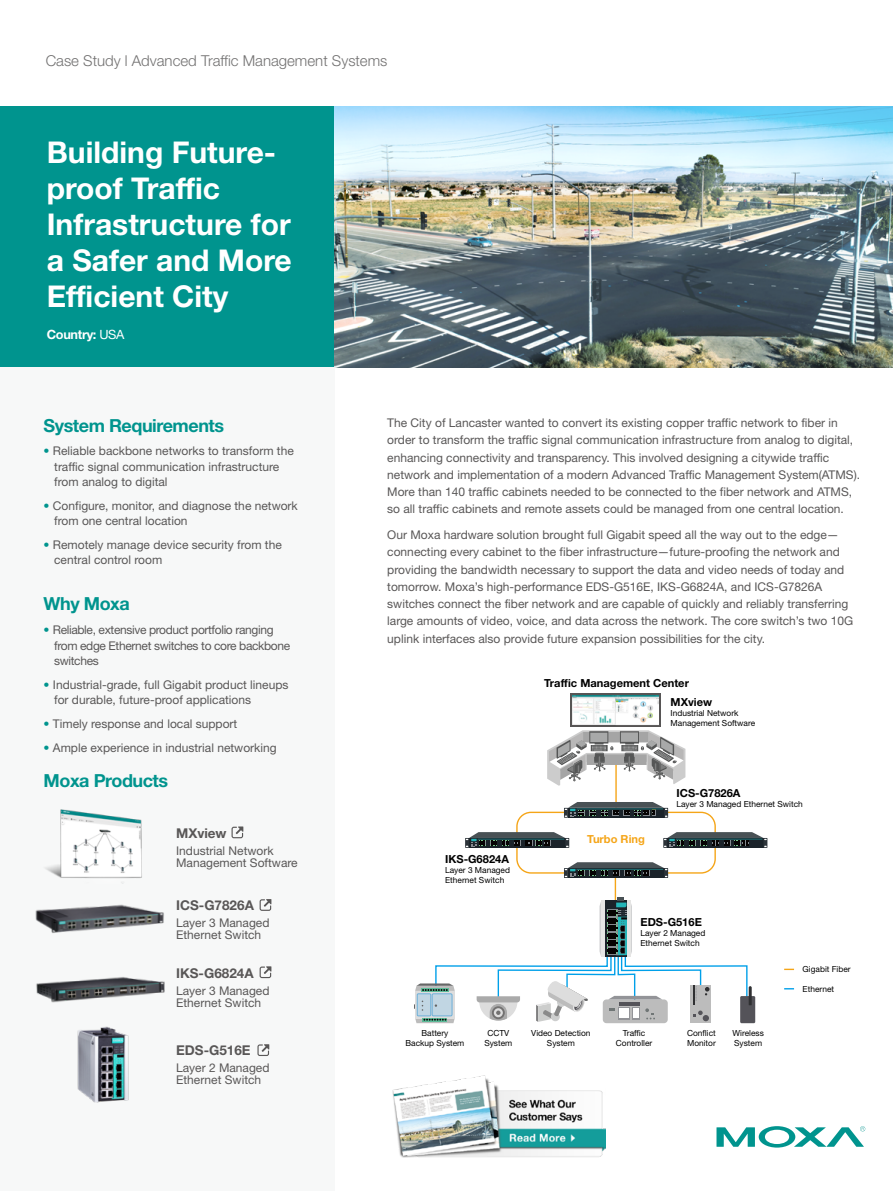
<style>
.page{position:relative;width:893px;height:1191px;background:#fff}
.page>*{position:absolute;margin:0;border:0;box-sizing:border-box;transform-origin:0 0}
.t1{font:700 30px/36px "Helvetica Neue LT Std";color:#fff}
.t2{font:700 18px "Helvetica Neue LT Std";letter-spacing:-.025em;color:#00948e}
.t3{font:300 15px "Helvetica Neue LT Std";color:#727171}
.t4{font:700 13.5px "Helvetica Neue LT Std";color:#595757}
.t5{font:700 12.75px "Helvetica Neue LT Std";letter-spacing:-.025em;color:#fff}
.t6{font:12px/17.2px "Helvetica Neue";color:#595757}
.t7{font:12px/15.3px "Helvetica Neue";letter-spacing:-.03em;color:#595757}
.t8{font:700 11.1px "Helvetica Neue LT Std";color:#000}
.t9{font:700 11.1px "Helvetica Neue LT Std";color:#f5a518}
.t10{font:8.4px/10.1px "Helvetica Neue LT Std";color:#000}
.s1{font-weight:400}
.s2{color:#00948e}
</style>
<div class="page">
<img style="left:392px;top:1075px;width:213px;height:82px">
<hr style="left:615px;top:758px;width:2px;height:49px;background:#f5a518">
<hr style="left:615px;top:873px;width:1px;height:49px;background:#f5a518">
<div style="left:516px;top:811px;width:200px;height:62px;border:1px solid #f5a518;border-radius:14px"></div>
<div style="left:740px;top:996px;width:15px;height:27px;background:#545359"></div>
<svg style="left:564px;top:802px;width:104px;height:15px;background:#445153"></svg>
<svg style="left:465px;top:832px;width:104px;height:16px;background:#3e4a4e"></svg>
<svg style="left:663px;top:832px;width:104px;height:16px;background:#3f4b4e"></svg>
<svg style="left:564px;top:862px;width:104px;height:16px;background:#404c4f"></svg>
<svg style="left:414px;top:897px;width:338px;height:126px"></svg>
<svg style="left:784px;top:968px;width:10px;height:2px"></svg>
<svg style="left:570px;top:694px;width:91px;height:33px"></svg>
<svg style="left:547px;top:735px;width:138px;height:50px"></svg>
<img style="left:572px;top:695px;width:86px;height:52px">
<div style="left:0;top:106px;width:334px;height:262px;background:#00948e"></div>
<div style="left:0;top:368px;width:334px;height:823px;background:#f7f8f8"></div>
<svg style="left:716px;top:1126px;width:149px;height:21px"></svg>
<img style="left:334px;top:106px;width:559px;height:262px">
<img style="left:45px;top:809px;width:97px;height:74px">
<img style="left:35px;top:904px;width:129px;height:29px">
<img style="left:36px;top:977px;width:129px;height:26px">
<img style="left:77px;top:1027px;width:52px;height:75px">
<svg style="left:232px;top:826px;width:11px;height:12px"></svg>
<svg style="left:260px;top:899px;width:11px;height:12px"></svg>
<svg style="left:260px;top:966px;width:11px;height:12px"></svg>
<svg style="left:257px;top:1044px;width:12px;height:12px"></svg>
<p class="t3" style="left:46px;top:52px;width:343px">Case Study l Advanced Traffic Management Systems</p>
<h1 class="t1" style="left:47px;top:133px;width:247px">Building Future&shy;proof Traffic<br>Infrastructure for a Safer and More<br>Efficient City</h1>
<p class="t5" style="left:47px;top:327px;width:79px">Country: <span class="s1">USA</span></p>
<h2 class="t2" style="left:44px;top:414px;width:182px">System Requirements</h2>
<p class="t6" style="left:54px;top:443px;width:241px;line-height:15.3px;text-indent:-11px"><span class="s2">•</span> Reliable backbone networks to transform the traffic signal communication infrastructure from analog to digital</p>
<p class="t6" style="left:54px;top:498px;width:245px;line-height:15.3px;text-indent:-11px"><span class="s2">•</span> Configure, monitor, and diagnose the network from one central location</p>
<p class="t6" style="left:54px;top:537px;width:229px;line-height:15.3px;text-indent:-11px"><span class="s2">•</span> Remotely manage device security from the central control room</p>
<h2 class="t2" style="left:44px;top:593px;width:88px">Why Moxa</h2>
<p class="t7" style="left:54px;top:622px;width:237px;text-indent:-11px"><span class="s2">•</span> Reliable, extensive product portfolio ranging from edge Ethernet switches to core backbone switches</p>
<p class="t6" style="left:54px;top:676px;width:236px;line-height:15.3px;text-indent:-11px"><span class="s2">•</span> Industrial-grade, full Gigabit product lineups for durable, future-proof applications</p>
<p class="t6" style="left:44px;top:714px;width:195px"><span class="s2">•</span> Timely response and local support</p>
<p class="t6" style="left:44px;top:738px;width:235px"><span class="s2">•</span> Ample experience in industrial networking</p>
<h2 class="t2" style="left:44px;top:769px;width:126px">Moxa Products</h2>
<p class="t4" style="left:176px;top:824px;width:52px">MXview</p>
<p class="t6" style="left:176px;top:844px;width:123px;line-height:12px">Industrial Network<br>Management Software</p>
<p class="t4" style="left:176px;top:897px;width:79px">ICS-G7826A</p>
<p class="t6" style="left:176px;top:917px;width:95px;line-height:12px">Layer 3 Managed<br>Ethernet Switch</p>
<p class="t4" style="left:176px;top:964px;width:79px">IKS-G6824A</p>
<p class="t6" style="left:176px;top:984px;width:95px;line-height:12px">Layer 3 Managed<br>Ethernet Switch</p>
<p class="t4" style="left:176px;top:1042px;width:76px">EDS-G516E</p>
<p class="t6" style="left:176px;top:1062px;width:95px;line-height:12px">Layer 2 Managed<br>Ethernet Switch</p>
<p class="t6" style="left:387px;top:414px;width:474px">The City of Lancaster wanted to convert its existing copper traffic network to fiber in order to transform the traffic signal communication infrastructure from analog to digital, enhancing connectivity and transparency. This involved designing a citywide traffic network and implementation of a modern Advanced Traffic Management System(ATMS).<br>More than 140 traffic cabinets needed to be connected to the fiber network and ATMS, so all traffic cabinets and remote assets could be managed from one central location.</p>
<p class="t6" style="left:387px;top:526px;width:467px">Our Moxa hardware solution brought full Gigabit speed all the way out to the edge— connecting every cabinet to the fiber infrastructure—future-proofing the network and providing the bandwidth necessary to support the data and video needs of today and tomorrow. Moxa’s high-performance EDS-G516E, IKS-G6824A, and ICS-G7826A switches connect the fiber network and are capable of quickly and reliably transferring large amounts of video, voice, and data across the network. The core switch’s two 10G uplink interfaces also provide future expansion possibilities for the city.</p>
<p class="t8" style="left:544px;top:676px;width:146px">Traffic Management Center</p>
<p class="t8" style="left:671px;top:694px;width:43px">MXview</p>
<p class="t10" style="left:671px;top:707px;width:86px">Industrial Network<br>Management Software</p>
<p class="t8" style="left:445px;top:852px;width:65px">IKS-G6824A</p>
<p class="t10" style="left:445px;top:865px;width:66px">Layer 3 Managed<br>Ethernet Switch</p>
<p class="t9" style="left:587px;top:832px;width:59px">Turbo Ring</p>
<p class="t8" style="left:676px;top:786px;width:66px">ICS-G7826A</p>
<p class="t10" style="left:676px;top:798px;width:128px">Layer 3 Managed Ethernet Switch</p>
<p class="t8" style="left:640px;top:915px;width:63px">EDS-G516E</p>
<p class="t10" style="left:640px;top:927px;width:66px">Layer 2 Managed<br>Ethernet Switch</p>
<p class="t10" style="left:803px;top:964px;width:50px">Gigabit Fiber</p>
<p class="t10" style="left:803px;top:983px;width:33px">Ethernet</p>
<p class="t10" style="left:484px;top:1027px;width:29px;text-align:center">CCTV<br>System</p>
<p class="t10" style="left:405px;top:1027px;width:60px;text-align:center">Battery<br>Backup System</p>
<p class="t10" style="left:531px;top:1027px;width:61px;text-align:center">Video Detection<br>System</p>
<p class="t10" style="left:616px;top:1027px;width:38px;text-align:center">Traffic<br>Controller</p>
<p class="t10" style="left:687px;top:1027px;width:30px">Conflict<br>Monitor</p>
<p class="t10" style="left:732px;top:1027px;width:33px">Wireless<br>System</p>
</div>
